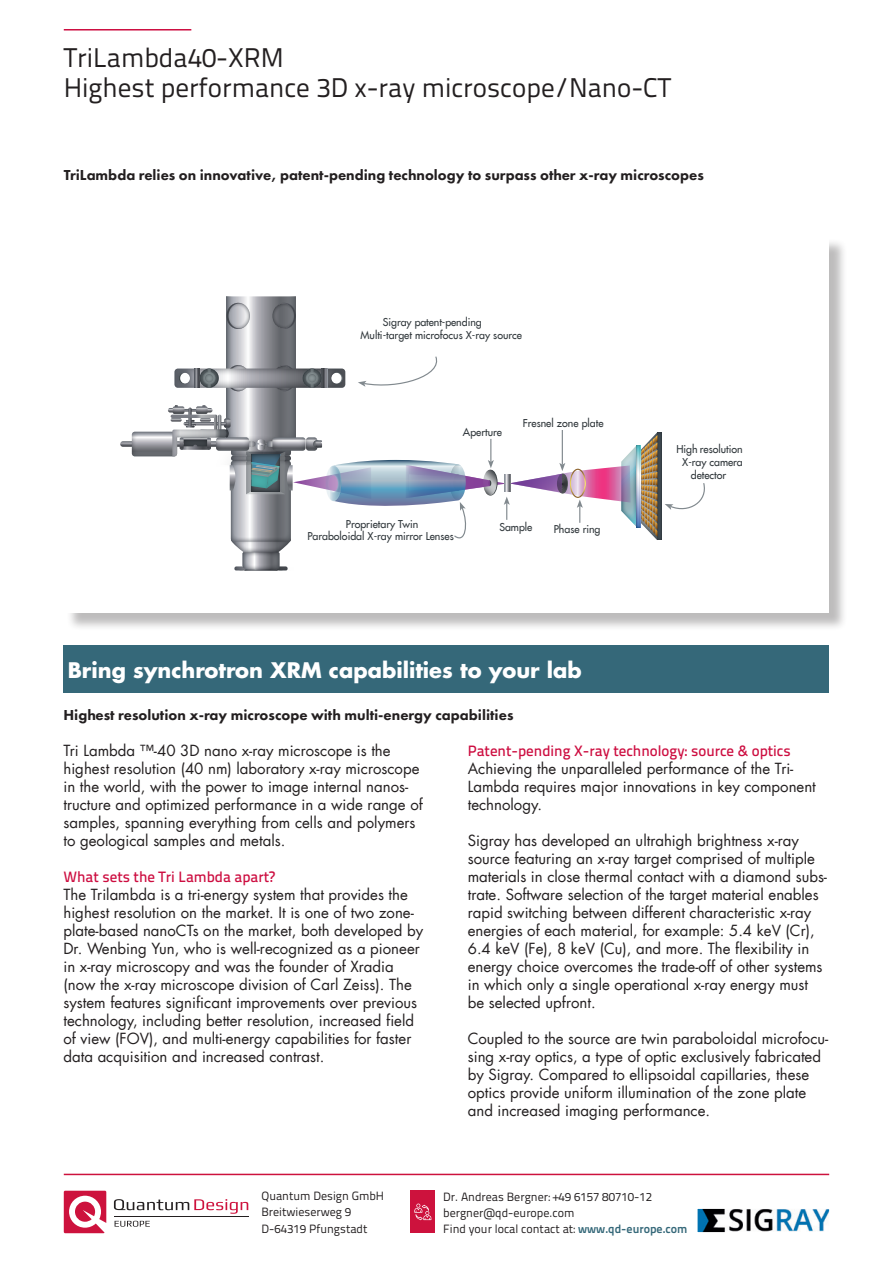
<style>
.page{position:relative;width:893px;height:1263px;background:#fff}
.page>*{position:absolute;margin:0;border:0;box-sizing:border-box;transform-origin:0 0}
.t1{font:27px/30px "Titillium Text 22 L";color:#231f20}
.Überschrift{font:700 21px "Futura LT";color:#fff}
.Fließtext{font:15px/18px "Futura LT";color:#231f20}
.Fließtext-2{font:800 15px "Futura PT";color:#231f20}
.aÜberschrift_2{font:500 15px "Titillium Text 22 L";color:#cd0d40}
.Überschrift_2{font:800 15px "Futura PT";color:#231f20}
.t2{font:12px/16.8px "Titillium Text 22 L";color:#231f20}
.t3{font:10.65px/12.8px "Futura LT";color:#333a3e;text-align:center}
.s1{font-weight:700;color:#356879}
</style>
<div class="page">
<hr style="left:64px;top:29px;width:127px;height:2px;background:#cd0d40">
<img style="left:698px;top:1210px;width:130px;height:21px">
<div style="left:696px;top:1208px;width:134px;height:25px;border:1px solid #fff"></div>
<hr style="left:64px;top:1174px;width:765px;height:1px;background:#cd123d">
<svg style="left:64px;top:1191px;width:42px;height:42px"></svg>
<svg style="left:114px;top:1199px;width:134px;height:15px"></svg>
<hr style="left:114px;top:1216px;width:135px;height:1px;background:#231f20">
<svg style="left:115px;top:1221px;width:35px;height:6px"></svg>
<div style="left:411px;top:1191px;width:24px;height:42px;background:#cd123d"></div>
<svg style="left:414px;top:1203px;width:17px;height:17px"></svg>
<div style="left:66px;top:238px;width:782px;height:393px;background:#231f20;opacity:.3"></div>
<div style="left:63px;top:236px;width:766px;height:377px;background:#fff"></div>
<svg style="left:490px;top:474px;width:16px;height:22px"></svg>
<svg style="left:657px;top:432px;width:4px;height:108px"></svg>
<img style="left:621px;top:432px;width:36px;height:108px">
<hr style="left:637px;top:445px;width:3px;height:82px;background:#3e434b">
<svg style="left:586px;top:465px;width:45px;height:38px;background:#d379ab"></svg>
<svg style="left:120px;top:441px;width:63px;height:6px"></svg>
<svg style="left:466px;top:476px;width:24px;height:20px"></svg>
<svg style="left:345px;top:460px;width:121px;height:46px;background:#8ca5c0"></svg>
<svg style="left:132px;top:296px;width:213px;height:274px"></svg>
<svg style="left:509px;top:474px;width:48px;height:18px"></svg>
<svg style="left:504px;top:475px;width:6px;height:16px"></svg>
<svg style="left:358px;top:356px;width:80px;height:31px"></svg>
<svg style="left:453px;top:502px;width:14px;height:37px"></svg>
<svg style="left:483px;top:439px;width:14px;height:56px"></svg>
<svg style="left:504px;top:497px;width:6px;height:23px"></svg>
<hr style="left:562px;top:430px;width:1px;height:35px;background:#81898e">
<svg style="left:557px;top:463px;width:29px;height:60px"></svg>
<svg style="left:665px;top:483px;width:40px;height:27px"></svg>
<div style="left:63px;top:645px;width:766px;height:48px;background:#356879"></div>
<h1 class="t1" style="left:64px;top:41px;width:609px">TriLambda40-XRM<br>Highest performance 3D x-ray microscope/Nano-CT</h1>
<p class="Fließtext-2" style="left:64px;top:166px;width:642px">TriLambda relies on innovative, patent-pending technology to surpass other x-ray microscopes</p>
<p class="t3" style="left:361px;top:316px;width:163px;text-align:left;text-indent:22px">Sigray patent-pending<br>Multi-target microfocus X-ray source</p>
<p class="t3" style="left:463px;top:425px;width:41px">Aperture</p>
<p class="t3" style="left:523px;top:416px;width:82px">Fresnel zone plate</p>
<p class="t3" style="left:308px;top:518px;width:148px;line-height:11.9px">Proprietary Twin<br>Paraboloidal X-ray mirror Lenses</p>
<p class="t3" style="left:499px;top:520px;width:35px">Sample</p>
<p class="t3" style="left:554px;top:523px;width:48px">Phase ring</p>
<p class="Überschrift" style="left:68px;top:656px;width:516px">Bring synchrotron XRM capabilities to your lab</p>
<p class="t3" style="left:676px;top:443px;width:68px">High resolution<br>X-ray camera detector</p>
<p class="Überschrift_2" style="left:63px;top:706px;width:451px">Highest resolution x-ray microscope with multi-energy capabilities</p>
<p class="Fließtext" style="left:63px;top:742px;width:361px">Tri Lambda ™-40 3D nano x-ray microscope is the highest resolution (40 nm) laboratory x-ray microscope in the world, with the power to image internal nanos&shy;tructure and optimized performance in a wide range of samples, spanning everything from cells and polymers to geological samples and metals.</p>
<p class="aÜberschrift_2" style="left:63px;top:865px;width:213px">What sets the Tri Lambda apart?</p>
<p class="Fließtext" style="left:63px;top:886px;width:361px">The Trilambda is a tri-energy system that provides the highest resolution on the market. It is one of two zone&shy;plate-based nanoCTs on the market, both developed by Dr. Wenbing Yun, who is well-recognized as a pioneer in x-ray microscopy and was the founder of Xradia (now the x-ray microscope division of Carl Zeiss). The system features significant improvements over previous technology, including better resolution, increased field of view (FOV), and multi-energy capabilities for faster data acquisition and increased contrast.</p>
<p class="aÜberschrift_2" style="left:468px;top:739px;width:325px">Patent-pending X-ray technology: source &amp; optics</p>
<p class="Fließtext" style="left:468px;top:760px;width:350px">Achieving the unparalleled performance of the Tri-<br>Lambda requires major innovations in key component technology.</p>
<p class="Fließtext" style="left:468px;top:832px;width:361px">Sigray has developed an ultrahigh brightness x-ray source featuring an x-ray target comprised of multiple materials in close thermal contact with a diamond subs&shy;trate. Software selection of the target material enables rapid switching between different characteristic x-ray energies of each material, for example: 5.4 keV (Cr), 6.4 keV (Fe), 8 keV (Cu), and more. The flexibility in energy choice overcomes the trade-off of other systems in which only a single operational x-ray energy must be selected upfront.</p>
<p class="Fließtext" style="left:468px;top:1030px;width:362px">Coupled to the source are twin paraboloidal microfocu&shy;sing x-ray optics, a type of optic exclusively fabricated by Sigray. Compared to ellipsoidal capillaries, these optics provide uniform illumination of the zone plate and increased imaging performance.</p>
<p class="t2" style="left:261px;top:1186px;width:124px">Quantum Design GmbH<br>Breitwieserweg 9<br>D-64319 Pfungstadt</p>
<p class="t2" style="left:443px;top:1187px;width:246px;line-height:16.4px">Dr. Andreas Bergner: +49 6157 80710-12 bergner@qd-europe.com<br>Find your local contact at: <span class="s1">www.qd-europe.com</span></p>
</div>
